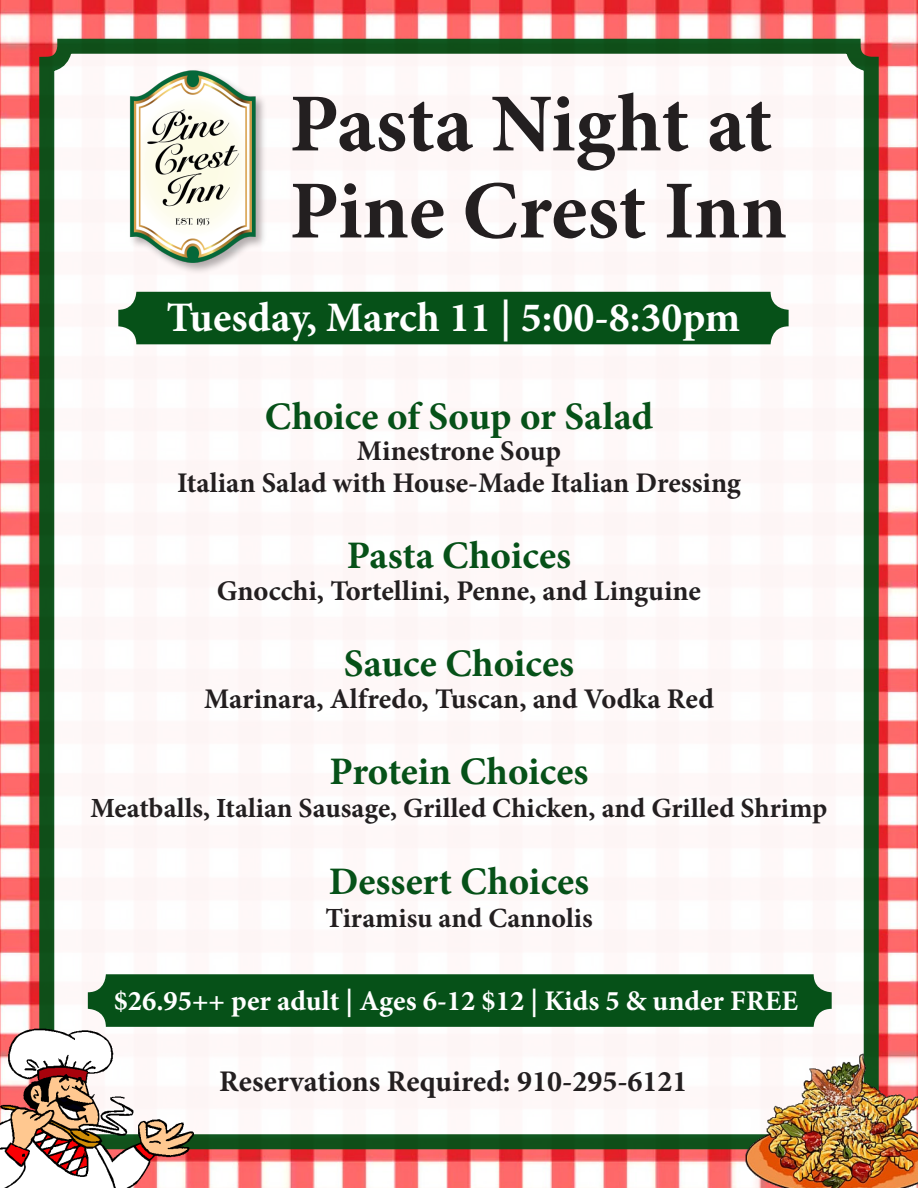
<style>
.page{position:relative;width:918px;height:1188px;background:#fff}
.page>*{position:absolute;margin:0;border:0;box-sizing:border-box;transform-origin:0 0}
.t1{font:700 82.5px/87px "Minion Pro";color:#231f20}
.t2{font:700 42px "Minion Pro";color:#fff}
.t3{font:700 39px "Minion Pro";color:#065118}
.t4{font:700 30px "Minion Pro";color:#231f20}
.t5{font:700 28.5px/31.5px "Minion Pro";color:#231f20;text-align:center}
.t6{font:700 28.5px "Minion Pro";color:#fff}
.t7{font:700 27.75px "Minion Pro";color:#231f20}
</style>
<div class="page">
<img style="left:0;top:0;width:918px;height:1188px">
<div style="left:47px;top:46px;width:824px;height:1096px;background:#fef8f8;border-radius:18px"></div>
<div style="left:39px;top:39px;width:840px;height:1110px;border:15px solid #065118;border-radius:18px"></div>
<img style="left:118px;top:54px;width:162px;height:218px">
<div style="left:118px;top:292px;width:671px;height:52px;background:#065118;border-radius:18px"></div>
<div style="left:88px;top:974px;width:744px;height:53px;background:#065118;border-radius:18px"></div>
<img style="left:0;top:1027px;width:194px;height:161px">
<img style="left:729px;top:1027px;width:189px;height:161px">
<h1 class="t1" style="left:289px;top:80px;width:499px">Pasta Night at<br>Pine Crest Inn</h1>
<h2 class="t2" style="left:167px;top:288px;width:575px">Tuesday, March 11 | 5:00-8:30pm</h2>
<h3 class="t3" style="left:265px;top:389px;width:390px">Choice of Soup or Salad</h3>
<p class="t5" style="left:177px;top:435px;width:565px">Minestrone Soup<br>Italian Salad with House-Made Italian Dressing</p>
<h3 class="t3" style="left:347px;top:528px;width:226px">Pasta Choices</h3>
<p class="t5" style="left:217px;top:575px;width:486px">Gnocchi, Tortellini, Penne, and Linguine</p>
<h3 class="t3" style="left:344px;top:636px;width:232px">Sauce Choices</h3>
<p class="t5" style="left:204px;top:683px;width:511px">Marinara, Alfredo, Tuscan, and Vodka Red</p>
<h3 class="t3" style="left:330px;top:744px;width:260px">Protein Choices</h3>
<p class="t7" style="left:91px;top:789px;width:738px">Meatballs, Italian Sausage, Grilled Chicken, and Grilled Shrimp</p>
<h3 class="t3" style="left:329px;top:854px;width:262px">Dessert Choices</h3>
<p class="t7" style="left:325px;top:898px;width:269px">Tiramisu and Cannolis</p>
<p class="t6" style="left:114px;top:981px;width:686px">$26.95++ per adult | Ages 6-12 $12 | Kids 5 &amp; under FREE</p>
<p class="t4" style="left:219px;top:1060px;width:470px">Reservations Required: 910-295-6121</p>
</div>
